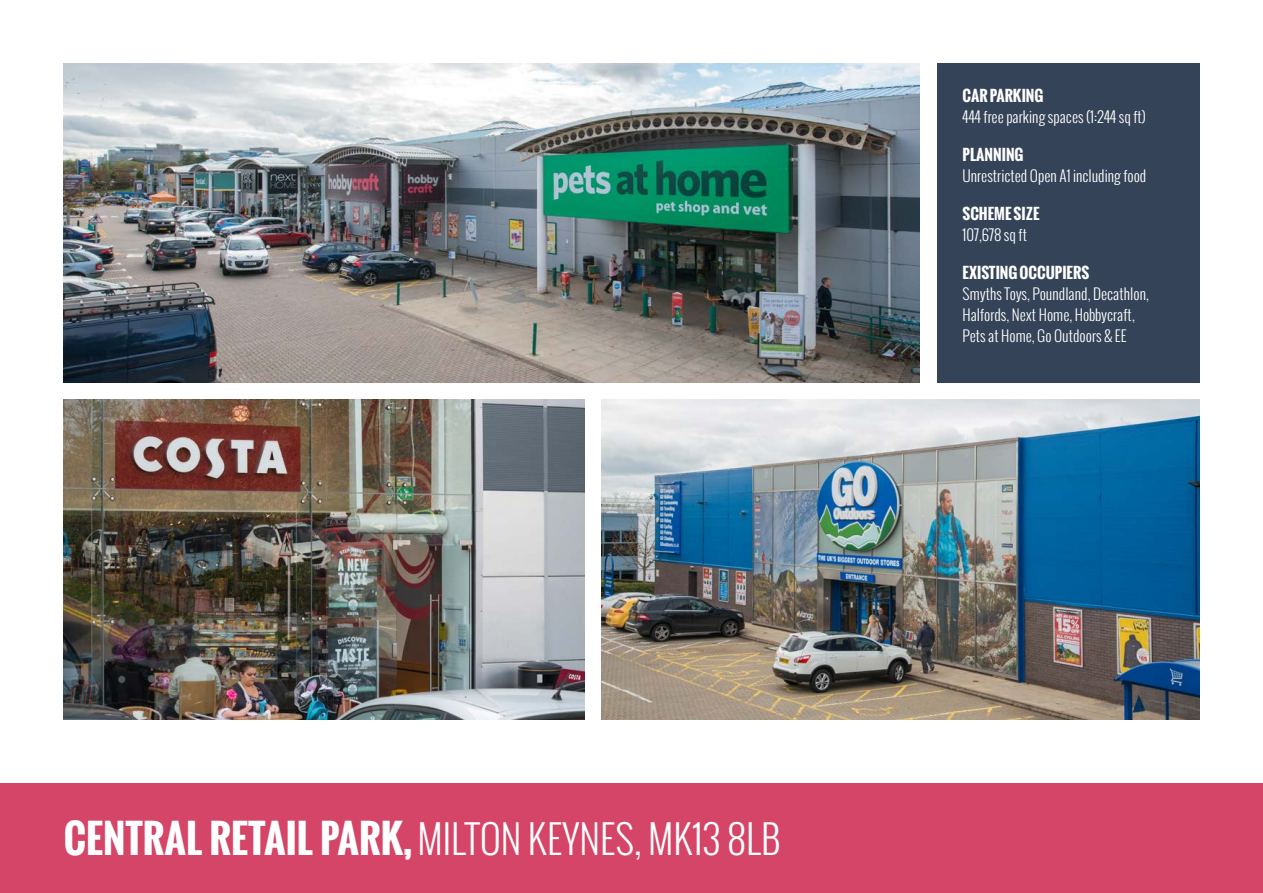
<style>
.page{position:relative;width:1263px;height:893px;background:#fff}
.page>*{position:absolute;margin:0;border:0;box-sizing:border-box;transform-origin:0 0}
.t1{font:300 39px "Oswald";color:#fff}
.t2{font:300 15px/21px "Oswald";color:#fff}
.t3{font:700 15px "Oswald";color:#fff}
.s1{font-weight:700}
</style>
<div class="page">
<img style="left:64px;top:64px;width:856px;height:319px">
<img style="left:64px;top:400px;width:521px;height:319px">
<img style="left:602px;top:400px;width:597px;height:319px">
<div style="left:937px;top:64px;width:262px;height:319px;background:#344357"></div>
<div style="left:0;top:783px;width:1263px;height:110px;background:#d44567"></div>
<p class="t3" style="left:962px;top:85px;width:83px">CAR PARKING</p>
<p class="t2" style="left:962px;top:107px;width:185px">444 free parking spaces (1:244 sq ft)</p>
<p class="t3" style="left:962px;top:144px;width:63px">PLANNING</p>
<p class="t2" style="left:962px;top:166px;width:185px">Unrestricted Open A1 including food</p>
<p class="t3" style="left:962px;top:203px;width:79px">SCHEME SIZE</p>
<p class="t2" style="left:962px;top:225px;width:66px">107,678 sq ft</p>
<p class="t3" style="left:962px;top:262px;width:128px">EXISTING OCCUPIERS</p>
<p class="t2" style="left:962px;top:284px;width:188px">Smyths Toys, Poundland, Decathlon,<br>Halfords, Next Home, Hobbycraft,<br>Pets at Home, Go Outdoors &amp; EE</p>
<h1 class="t1" style="left:64px;top:812px;width:718px"><span class="s1">CENTRAL RETAIL PARK,</span> MILTON KEYNES, MK13 8LB</h1>
</div>
